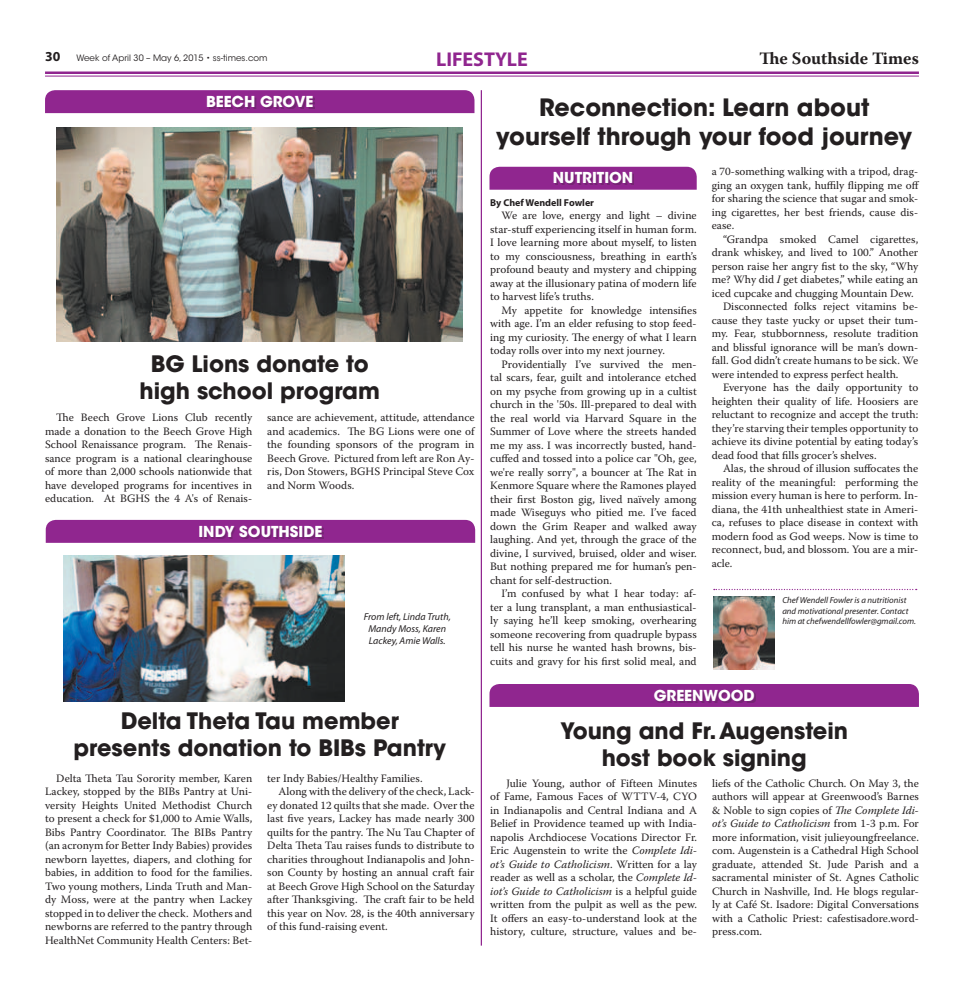
<style>
.page{position:relative;width:964px;height:990px;background:#fff}
.page>*{position:absolute;margin:0;border:0;box-sizing:border-box;transform-origin:0 0}
.Headline_-_24pt{font:700 23.75px/28.5px "ITC Avant Garde Std";color:#231f20;text-align:center}
.Headline_-_24pt-2{font:700 22.5px/27px "ITC Avant Garde Std";color:#231f20;text-align:center}
.Sans_Text{font:700 20px "Myriad Pro";color:#90268f}
.t1{font:700 17.38px "Warnock Pro";color:#231f20}
.Body_Copy{font:700 15px "ITC Avant Garde Std";color:#fff}
.Body_Copy-2{font:11.25px/13.5px "Warnock Pro";color:#231f20;text-align:justify}
.Captions_for_Photos{font:italic 10px/12px "Myriad Pro";color:#231f20;text-align:center}
.Byline_for_Article{font:700 10px "Myriad Pro";color:#231f20}
.Signature{font:italic 8.75px/10.5px "Myriad Pro";color:#231f20}
.t2{font:8.75px "ITC Avant Garde Std";color:#231f20}
.s1{font-family:"Myriad Pro";font-weight:700;font-size:13.75px}
.s2{font-style:italic}
</style>
<div class="page">
<hr style="left:45px;top:72px;width:873px;height:2px;background:#90268f">
<hr style="left:45px;top:76px;width:873px;height:1px;background:#90268f">
<img style="left:713px;top:597px;width:61px;height:73px">
<svg style="left:713px;top:589px;width:203px;height:1px"></svg>
<svg style="left:489px;top:167px;width:207px;height:23px;background:#922b91"></svg>
<div style="left:555px;top:174px;width:78px;height:11px;background:#231f20;opacity:.25"></div>
<div style="left:45px;top:90px;width:429px;height:23px;background:#90268f"></div>
<div style="left:208px;top:98px;width:106px;height:11px;background:#231f20;opacity:.25"></div>
<img style="left:57px;top:128px;width:405px;height:214px">
<div style="left:489px;top:684px;width:429px;height:23px;background:#90268f"></div>
<div style="left:655px;top:691px;width:100px;height:12px;background:#231f20;opacity:.25"></div>
<img style="left:63px;top:555px;width:281px;height:146px">
<div style="left:46px;top:520px;width:429px;height:23px;background:#90268f"></div>
<div style="left:201px;top:527px;width:122px;height:12px;background:#231f20;opacity:.25"></div>
<hr style="left:480px;top:90px;width:2px;height:856px;background:#90268f">
<p class="t2" style="left:45px;top:53px;width:224px"><span class="s1">30</span> Week of April 30 – May 6, 2015 • ss-times.com</p>
<p class="Sans_Text" style="left:436px;top:46px;width:93px">LIFESTYLE</p>
<h3 class="t1" style="left:759px;top:48px;width:161px">The Southside Times</h3>
<p class="Body_Copy" style="left:206px;top:92px;width:109px">BEECH GROVE</p>
<p class="Headline_-_24pt-2" style="left:139px;top:350px;width:242px">BG Lions donate to high school program</p>
<p class="Body_Copy-2" style="left:45px;top:411px;width:209px;text-indent:11px">The Beech Grove Lions Club recently made a donation to the Beech Grove High School Renaissance program. The Renais&shy;sance program is a national clearinghouse of more than 2,000 schools nationwide that have developed programs for incentives in education. At BGHS the 4 A's of Renais-</p>
<p class="Body_Copy-2" style="left:267px;top:411px;width:209px">sance are achievement, attitude, attendance and academics. The BG Lions were one of the founding sponsors of the program in Beech Grove. Pictured from left are Ron Ay&shy;ris, Don Stowers, BGHS Principal Steve Cox and Norm Woods.</p>
<p class="Body_Copy" style="left:198px;top:522px;width:125px">INDY SOUTHSIDE</p>
<p class="Captions_for_Photos" style="left:363px;top:610px;width:89px">From left, Linda Truth,<br>Mandy Moss, Karen<br>Lackey, Amie Walls.</p>
<p class="Headline_-_24pt-2" style="left:73px;top:707px;width:374px">Delta Theta Tau member presents donation to BIBs Pantry</p>
<p class="Headline_-_24pt" style="left:496px;top:93px;width:417px">Reconnection: Learn about yourself through your food journey</p>
<p class="Body_Copy" style="left:552px;top:168px;width:82px">NUTRITION</p>
<p class="Body_Copy-2" style="left:711px;top:164px;width:209px">a 70-something walking with a tripod, drag&shy;ging an oxygen tank, huffily flipping me off for sharing the science that sugar and smok&shy;ing cigarettes, her best friends, cause dis&shy;ease.</p>
<p class="Body_Copy-2" style="left:711px;top:232px;width:208px;text-indent:11px">“Grandpa smoked Camel cigarettes, drank whiskey, and lived to 100.” Another person raise her angry fist to the sky, “Why me? Why did <span class="s2">I</span> get diabetes,” while eating an iced cupcake and chugging Mountain Dew.</p>
<p class="Body_Copy-2" style="left:711px;top:299px;width:208px;text-indent:11px">Disconnected folks reject vitamins be&shy;cause they taste yucky or upset their tum&shy;my. Fear, stubbornness, resolute tradition and blissful ignorance will be man’s down&shy;fall. God didn’t create humans to be sick. We were intended to express perfect health.</p>
<p class="Body_Copy-2" style="left:711px;top:380px;width:208px;text-indent:11px">Everyone has the daily opportunity to heighten their quality of life. Hoosiers are reluctant to recognize and accept the truth: they’re starving their temples opportunity to achieve its divine potential by eating today’s dead food that fills grocer’s shelves.</p>
<p class="Body_Copy-2" style="left:711px;top:461px;width:208px;text-indent:11px">Alas, the shroud of illusion suffocates the reality of the meaningful: performing the mission every human is here to perform. In&shy;diana, the 41th unhealthiest state in Ameri&shy;ca, refuses to place disease in context with modern food as God weeps. Now is time to reconnect, bud, and blossom. You are a mir&shy;acle.</p>
<p class="Signature" style="left:782px;top:595px;width:135px">Chef Wendell Fowler is a nutritionist and motivational presenter. Contact him at chefwendellfowler@gmail.com.</p>
<p class="Byline_for_Article" style="left:490px;top:196px;width:105px">By Chef Wendell Fowler</p>
<p class="Body_Copy-2" style="left:490px;top:209px;width:208px;text-indent:11px">We are love, energy and light – divine star-stuff experiencing itself in human form.<br>I love learning more about myself, to listen to my consciousness, breathing in earth’s profound beauty and mystery and chipping away at the illusionary patina of modern life to harvest life’s truths.</p>
<p class="Body_Copy-2" style="left:490px;top:303px;width:208px;text-indent:11px">My appetite for knowledge intensifies with age. I’m an elder refusing to stop feed&shy;ing my curiosity. The energy of what I learn today rolls over into my next journey.</p>
<p class="Body_Copy-2" style="left:490px;top:357px;width:208px;text-indent:11px">Providentially I’ve survived the men&shy;tal scars, fear, guilt and intolerance etched on my psyche from growing up in a cultist church in the '50s. Ill-prepared to deal with the real world via Harvard Square in the Summer of Love where the streets handed me my ass. I was incorrectly busted, hand&shy;cuffed and tossed into a police car "Oh, gee, we're really sorry", a bouncer at The Rat in Kenmore Square where the Ramones played their first Boston gig, lived naïvely among made Wiseguys who pitied me. I’ve faced down the Grim Reaper and walked away laughing. And yet, through the grace of the divine, I survived, bruised, older and wiser.<br>But nothing prepared me for human’s pen&shy;chant for self-destruction.</p>
<p class="Body_Copy-2" style="left:490px;top:587px;width:208px;text-indent:11px">I’m confused by what I hear today: af&shy;ter a lung transplant, a man enthusiastical&shy;ly saying he’ll keep smoking, overhearing someone recovering from quadruple bypass tell his nurse he wanted hash browns, bis&shy;cuits and gravy for his first solid meal, and</p>
<p class="Body_Copy" style="left:653px;top:686px;width:102px">GREENWOOD</p>
<p class="Headline_-_24pt-2" style="left:560px;top:717px;width:289px">Young and Fr. Augenstein host book signing</p>
<p class="Body_Copy-2" style="left:45px;top:771px;width:209px;text-indent:11px">Delta Theta Tau Sorority member, Karen Lackey, stopped by the BIBs Pantry at Uni&shy;versity Heights United Methodist Church to present a check for $1,000 to Amie Walls, Bibs Pantry Coordinator. The BIBs Pantry (an acronym for Better Indy Babies) provides newborn layettes, diapers, and clothing for babies, in addition to food for the families.<br>Two young mothers, Linda Truth and Man&shy;dy Moss, were at the pantry when Lackey stopped in to deliver the check. Mothers and newborns are referred to the pantry through HealthNet Community Health Centers: Bet-</p>
<p class="Body_Copy-2" style="left:267px;top:771px;width:157px">ter Indy Babies/Healthy Families.</p>
<p class="Body_Copy-2" style="left:267px;top:784px;width:209px;text-indent:11px">Along with the delivery of the check, Lack&shy;ey donated 12 quilts that she made. Over the last five years, Lackey has made nearly 300 quilts for the pantry. The Nu Tau Chapter of Delta Theta Tau raises funds to distribute to charities throughout Indianapolis and John&shy;son County by hosting an annual craft fair at Beech Grove High School on the Saturday after Thanksgiving. The craft fair to be held this year on Nov. 28, is the 40th anniversary of this fund-raising event.</p>
<p class="Body_Copy-2" style="left:490px;top:776px;width:208px;text-indent:16px">Julie Young, author of Fifteen Minutes of Fame, Famous Faces of WTTV-4, CYO in Indianapolis and Central Indiana and A Belief in Providence teamed up with India&shy;napolis Archdiocese Vocations Director Fr.<br>Eric Augenstein to write the <span class="s2">Complete Idi&shy;ot’s Guide to Catholicism</span>. Written for a lay reader as well as a scholar, the <span class="s2">Complete Id&shy;iot’s Guide to Catholicism</span> is a helpful guide written from the pulpit as well as the pew.<br>It offers an easy-to-understand look at the history, culture, structure, values and be-</p>
<p class="Body_Copy-2" style="left:711px;top:776px;width:208px">liefs of the Catholic Church. On May 3, the authors will appear at Greenwood’s Barnes &amp; Noble to sign copies of <span class="s2">The Complete Idi&shy;ot’s Guide to Catholicism</span> from 1-3 p.m. For more information, visit julieyoungfreelance. com. Augenstein is a Cathedral High School graduate, attended St. Jude Parish and a sacramental minister of St. Agnes Catholic Church in Nashville, Ind. He blogs regular&shy;ly at Café St. Isadore: Digital Conversations with a Catholic Priest: cafestisadore.word&shy;press.com.</p>
</div>
